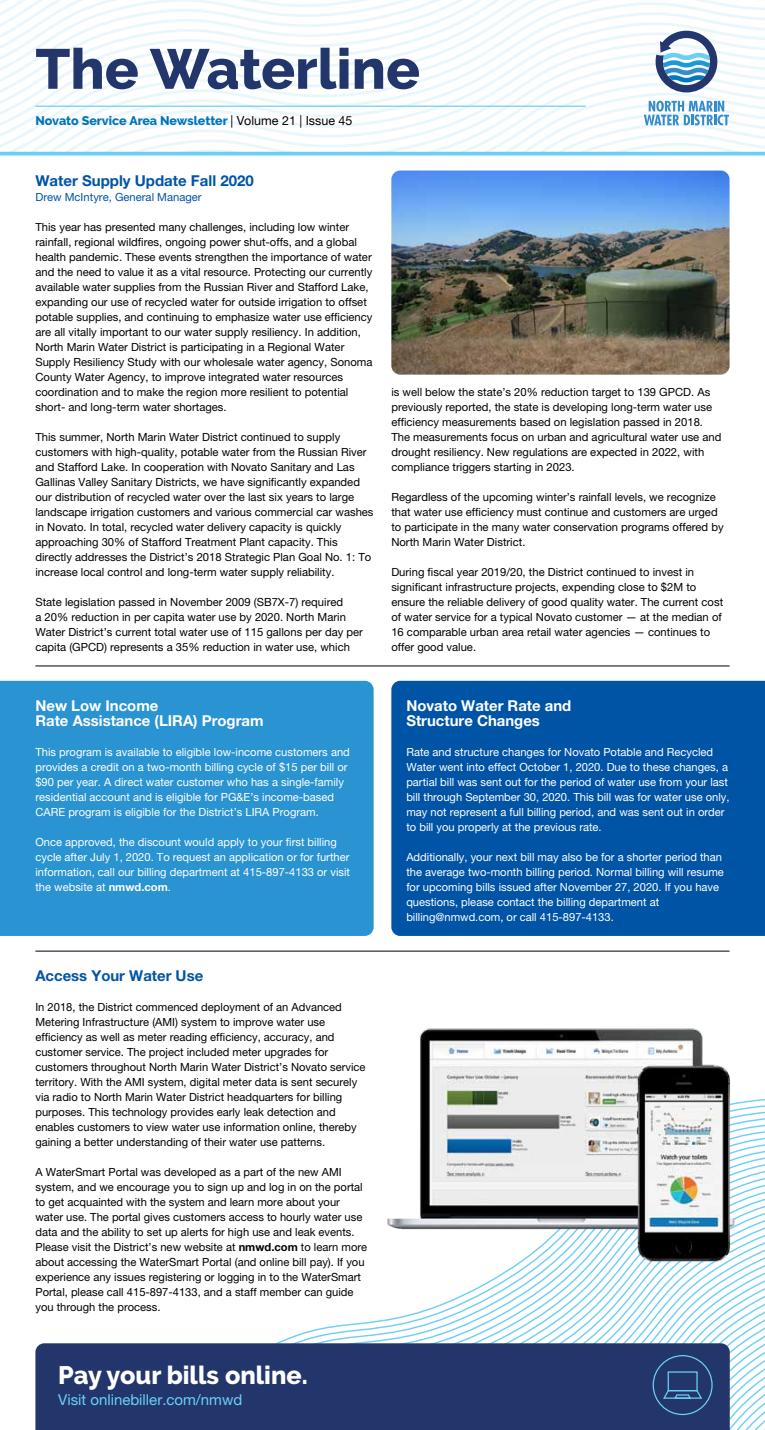
<style>
.page{position:relative;width:765px;height:1430px;background:#fff}
.page>*{position:absolute;margin:0;border:0;box-sizing:border-box;transform-origin:0 0}
.t1{font:800 56.25px "Raleway";color:#22366c}
.t2{font:800 25.25px "Raleway";color:#fff}
.t3{font:700 15px/15px "Helvetica Neue LT Pro";color:#fff}
.t4{font:700 15px "Helvetica Neue LT Pro";color:#0054a6}
.t5{font:15px "Helvetica Neue LT Pro";color:#6dcff6}
.t6{font:800 12.5px "Raleway";letter-spacing:-.005em;color:#0074bc}
.t7{font:11.25px/15px "Helvetica Neue LT Pro";color:#000}
.t8{font:11.25px/15px "Helvetica Neue LT Pro";color:#fff}
.t9{font:11.25px "Helvetica Neue LT Pro";color:#0054a6}
.s1{font-family:"Helvetica Neue LT Pro";font-weight:400;color:#000}
.s2{font-weight:700}
</style>
<div class="page">
<svg style="left:276px;top:1098px;width:489px;height:252px"></svg>
<div style="left:0;top:680px;width:374px;height:255px;background:#2a93d1"></div>
<div style="left:391px;top:680px;width:374px;height:255px;background:#0054a6"></div>
<img style="left:383px;top:1028px;width:354px;height:234px">
<svg style="left:0;top:0;width:765px;height:154px"></svg>
<div style="left:35px;top:1343px;width:695px;height:86px;background:#22366c"></div>
<svg style="left:254px;top:1350px;width:511px;height:80px;background:#304577"></svg>
<img style="left:391px;top:170px;width:339px;height:204px">
<hr style="left:35px;top:665px;width:695px;height:1px;background:#000">
<hr style="left:35px;top:950px;width:695px;height:1px;background:#000">
<h1 class="t1" style="left:35px;top:37px;width:386px">The Waterline</h1>
<p class="t6" style="left:35px;top:113px;width:319px">Novato Service Area Newsletter <span class="s1">| Volume 21 | Issue 45</span></p>
<h3 class="t4" style="left:35px;top:171px;width:220px">Water Supply Update Fall 2020</h3>
<p class="t9" style="left:35px;top:190px;width:168px">Drew McIntyre, General Manager</p>
<p class="t7" style="left:35px;top:219px;width:339px">This year has presented many challenges, including low winter rainfall, regional wildfires, ongoing power shut-offs, and a global health pandemic. These events strengthen the importance of water and the need to value it as a vital resource. Protecting our currently available water supplies from the Russian River and Stafford Lake, expanding our use of recycled water for outside irrigation to offset potable supplies, and continuing to emphasize water use efficiency are all vitally important to our water supply resiliency. In addition, North Marin Water District is participating in a Regional Water Supply Resiliency Study with our wholesale water agency, Sonoma County Water Agency, to improve integrated water resources coordination and to make the region more resilient to potential short- and long-term water shortages.</p>
<p class="t7" style="left:35px;top:429px;width:340px">This summer, North Marin Water District continued to supply customers with high-quality, potable water from the Russian River and Stafford Lake. In cooperation with Novato Sanitary and Las Gallinas Valley Sanitary Districts, we have significantly expanded our distribution of recycled water over the last six years to large landscape irrigation customers and various commercial car washes in Novato. In total, recycled water delivery capacity is quickly approaching 30% of Stafford Treatment Plant capacity. This directly addresses the District’s 2018 Strategic Plan Goal No. 1: To increase local control and long-term water supply reliability.</p>
<p class="t7" style="left:35px;top:594px;width:329px">State legislation passed in November 2009 (SB7X-7) required<br>a 20% reduction in per capita water use by 2020. North Marin Water District’s current total water use of 115 gallons per day per capita (GPCD) represents a 35% reduction in water use, which</p>
<p class="t7" style="left:391px;top:384px;width:332px">is well below the state’s 20% reduction target to 139 GPCD. As previously reported, the state is developing long-term water use efficiency measurements based on legislation passed in 2018.<br>The measurements focus on urban and agricultural water use and drought resiliency. New regulations are expected in 2022, with compliance triggers starting in 2023.</p>
<p class="t7" style="left:391px;top:489px;width:334px">Regardless of the upcoming winter’s rainfall levels, we recognize that water use efficiency must continue and customers are urged to participate in the many water conservation programs offered by North Marin Water District.</p>
<p class="t7" style="left:391px;top:564px;width:333px">During fiscal year 2019/20, the District continued to invest in significant infrastructure projects, expending close to $2M to ensure the reliable delivery of good quality water. The current cost of water service for a typical Novato customer — at the median of 16 comparable urban area retail water agencies — continues to offer good value.</p>
<h3 class="t3" style="left:35px;top:697px;width:230px">New Low Income<br>Rate Assistance (LIRA) Program</h3>
<p class="t8" style="left:35px;top:744px;width:316px">This program is available to eligible low-income customers and provides a credit on a two-month billing cycle of $15 per bill or $90 per year. A direct water customer who has a single-family residential account and is eligible for PG&amp;E’s income-based CARE program is eligible for the District’s LIRA Program.</p>
<p class="t8" style="left:35px;top:834px;width:316px">Once approved, the discount would apply to your first billing cycle after July 1, 2020. To request an application or for further information, call our billing department at 415-897-4133 or visit the website at <span class="s2">nmwd.com</span>.</p>
<h3 class="t4" style="left:35px;top:966px;width:169px">Access Your Water Use</h3>
<p class="t7" style="left:35px;top:999px;width:332px">In 2018, the District commenced deployment of an Advanced Metering Infrastructure (AMI) system to improve water use efficiency as well as meter reading efficiency, accuracy, and customer service. The project included meter upgrades for customers throughout North Marin Water District’s Novato service territory. With the AMI system, digital meter data is sent securely via radio to North Marin Water District headquarters for billing purposes. This technology provides early leak detection and enables customers to view water use information online, thereby gaining a better understanding of their water use patterns.</p>
<p class="t7" style="left:35px;top:1164px;width:333px">A WaterSmart Portal was developed as a part of the new AMI system, and we encourage you to sign up and log in on the portal to get acquainted with the system and learn more about your water use. The portal gives customers access to hourly water use data and the ability to set up alerts for high use and leak events.<br>Please visit the District’s new website at <span class="s2">nmwd.com</span> to learn more about accessing the WaterSmart Portal (and online bill pay). If you experience any issues registering or logging in to the WaterSmart Portal, please call 415-897-4133, and a staff member can guide you through the process.</p>
<h3 class="t3" style="left:406px;top:697px;width:167px">Novato Water Rate and<br>Structure Changes</h3>
<p class="t8" style="left:406px;top:744px;width:325px">Rate and structure changes for Novato Potable and Recycled Water went into effect October 1, 2020. Due to these changes, a partial bill was sent out for the period of water use from your last bill through September 30, 2020. This bill was for water use only, may not represent a full billing period, and was sent out in order to bill you properly at the previous rate.</p>
<p class="t8" style="left:406px;top:849px;width:319px">Additionally, your next bill may also be for a shorter period than the average two-month billing period. Normal billing will resume for upcoming bills issued after November 27, 2020. If you have questions, please contact the billing department at billing@nmwd.com, or call 415-897-4133.</p>
<h2 class="t2" style="left:58px;top:1360px;width:251px">Pay your bills online.</h2>
<h3 class="t5" style="left:58px;top:1390px;width:186px">Visit onlinebiller.com/nmwd</h3>
</div>
